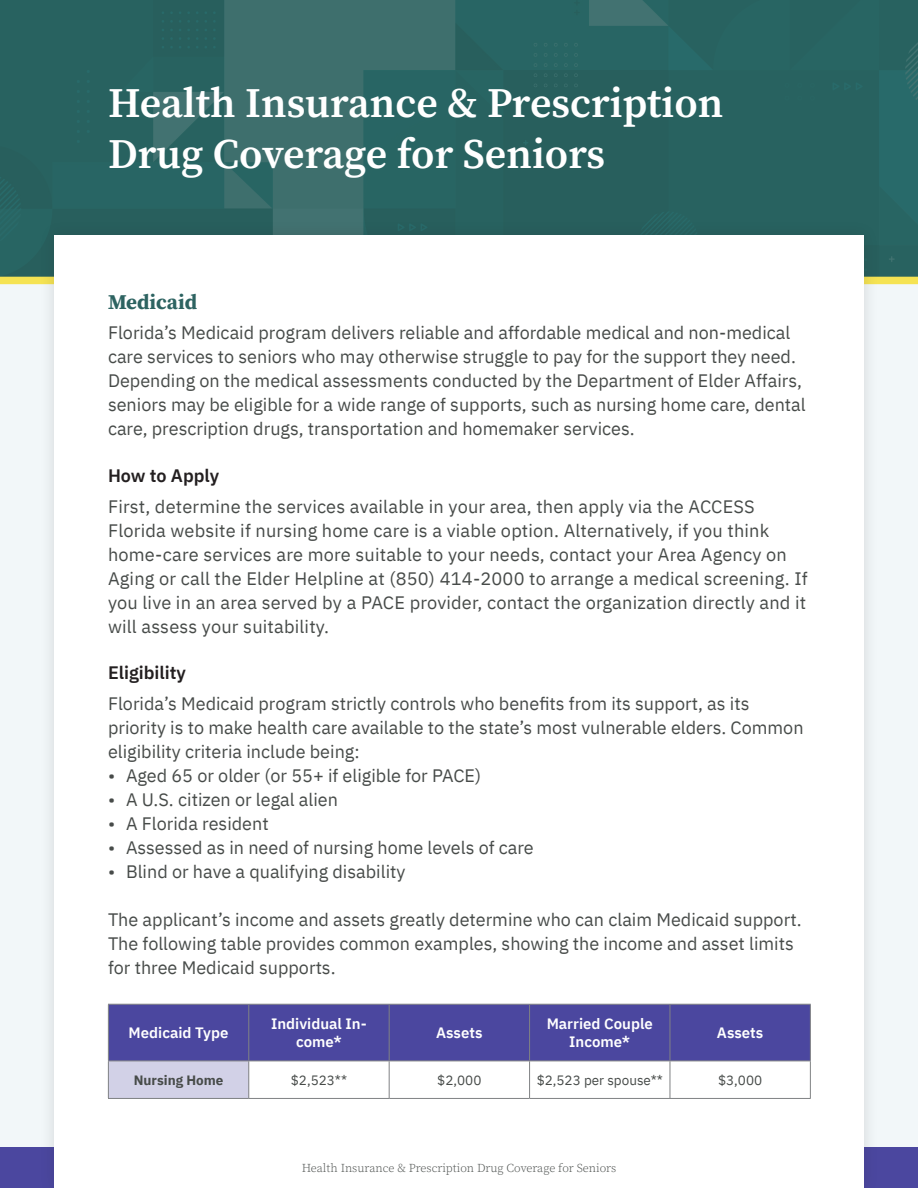
<style>
.page{position:relative;width:918px;height:1188px;background:#f2f7f9}
.page>*{position:absolute;margin:0;border:0;box-sizing:border-box;transform-origin:0 0}
.t1{font:600 42px/50.4px "Source Serif Pro";color:#fff}
.t2{font:700 21px "Source Serif Pro";color:#2d6361}
.t3{font:18px/24px "IBM Plex Sans";color:#474b49}
.t4{font:600 18px "IBM Plex Sans";color:#231f20}
.t5{font:600 15px/18px "IBM Plex Sans";color:#fff;text-align:center}
.t6{font:13.5px "IBM Plex Sans";color:#474b49}
.t7{font:700 13.5px "IBM Plex Sans";color:#474b49}
.t8{font:300 12px "Source Serif Pro";color:#474b49}
</style>
<div class="page">
<svg style="left:0;top:0;width:918px;height:277px;background:#2c6462"></svg>
<div style="left:0;top:277px;width:918px;height:7px;background:#f5e353"></div>
<div style="left:0;top:1148px;width:918px;height:40px;background:#4b479f"></div>
<div style="left:39px;top:220px;width:841px;height:968px;background:#231f20;opacity:.15"></div>
<div style="left:54px;top:235px;width:810px;height:953px;background:#fff"></div>
<div style="left:109px;top:1005px;width:701px;height:56px;background:#4b479f"></div>
<div style="left:108px;top:1061px;width:141px;height:37px;background:#d2d1e7"></div>
<hr style="left:248px;top:1005px;width:1px;height:56px;background:#808284">
<hr style="left:389px;top:1005px;width:1px;height:56px;background:#808284">
<hr style="left:529px;top:1005px;width:1px;height:56px;background:#808284">
<hr style="left:670px;top:1005px;width:1px;height:56px;background:#808284">
<hr style="left:389px;top:1061px;width:1px;height:37px;background:#808284">
<hr style="left:529px;top:1061px;width:1px;height:37px;background:#808284">
<hr style="left:670px;top:1061px;width:1px;height:37px;background:#808284">
<hr style="left:108px;top:1098px;width:141px;height:1px;background:#808284">
<hr style="left:249px;top:1098px;width:140px;height:1px;background:#808284">
<hr style="left:389px;top:1098px;width:141px;height:1px;background:#808284">
<hr style="left:530px;top:1098px;width:140px;height:1px;background:#808284">
<hr style="left:670px;top:1098px;width:141px;height:1px;background:#808284">
<hr style="left:810px;top:1061px;width:1px;height:37px;background:#808284">
<hr style="left:108px;top:1004px;width:141px;height:1px;background:#808284">
<hr style="left:108px;top:1005px;width:1px;height:56px;background:#808284">
<hr style="left:249px;top:1004px;width:140px;height:1px;background:#808284">
<hr style="left:389px;top:1004px;width:141px;height:1px;background:#808284">
<hr style="left:530px;top:1004px;width:140px;height:1px;background:#808284">
<hr style="left:670px;top:1004px;width:141px;height:1px;background:#808284">
<hr style="left:810px;top:1005px;width:1px;height:56px;background:#808284">
<hr style="left:249px;top:1061px;width:140px;height:1px;background:#808284">
<hr style="left:389px;top:1061px;width:141px;height:1px;background:#808284">
<hr style="left:530px;top:1061px;width:140px;height:1px;background:#808284">
<hr style="left:670px;top:1061px;width:141px;height:1px;background:#808284">
<hr style="left:108px;top:1061px;width:141px;height:1px;background:#808284">
<hr style="left:108px;top:1061px;width:1px;height:37px;background:#808284">
<hr style="left:248px;top:1061px;width:1px;height:37px;background:#808284">
<h1 class="t1" style="left:108px;top:78px;width:617px">Health Insurance &amp; Prescription<br>Drug Coverage for Seniors</h1>
<p class="t2" style="left:108px;top:287px;width:91px">Medicaid</p>
<p class="t3" style="left:108px;top:320px;width:699px">Florida’s Medicaid program delivers reliable and affordable medical and non-medical care services to seniors who may otherwise struggle to pay for the support they need.<br>Depending on the medical assessments conducted by the Department of Elder Affairs, seniors may be eligible for a wide range of supports, such as nursing home care, dental care, prescription drugs, transportation and homemaker services.</p>
<p class="t4" style="left:108px;top:461px;width:113px">How to Apply</p>
<p class="t3" style="left:108px;top:493px;width:701px">First, determine the services available in your area, then apply via the ACCESS Florida website if nursing home care is a viable option. Alternatively, if you think home-care services are more suitable to your needs, contact your Area Agency on Aging or call the Elder Helpline at (850) 414-2000 to arrange a medical screening. If you live in an area served by a PACE provider, contact the organization directly and it will assess your suitability.</p>
<p class="t4" style="left:108px;top:659px;width:80px">Eligibility</p>
<p class="t3" style="left:108px;top:690px;width:697px">Florida’s Medicaid program strictly controls who benefits from its support, as its priority is to make health care available to the state’s most vulnerable elders. Common eligibility criteria include being:</p>
<p class="t3" style="left:108px;top:762px;width:375px">• Aged 65 or older (or 55+ if eligible for PACE)</p>
<p class="t3" style="left:108px;top:786px;width:232px">• A U.S. citizen or legal alien</p>
<p class="t3" style="left:108px;top:810px;width:162px">• A Florida resident</p>
<p class="t3" style="left:108px;top:834px;width:427px">• Assessed as in need of nursing home levels of care</p>
<p class="t3" style="left:108px;top:858px;width:299px">• Blind or have a qualifying disability</p>
<p class="t3" style="left:108px;top:906px;width:695px">The applicant’s income and assets greatly determine who can claim Medicaid support.<br>The following table provides common examples, showing the income and asset limits for three Medicaid supports.</p>
<p class="t5" style="left:129px;top:1023px;width:101px">Medicaid Type</p>
<p class="t5" style="left:271px;top:1014px;width:97px">Individual In&shy;come*</p>
<p class="t5" style="left:436px;top:1023px;width:48px">Assets</p>
<p class="t5" style="left:547px;top:1014px;width:108px">Married Couple<br>Income*</p>
<p class="t5" style="left:717px;top:1023px;width:48px">Assets</p>
<p class="t7" style="left:134px;top:1069px;width:91px">Nursing Home</p>
<p class="t6" style="left:291px;top:1070px;width:58px">$2,523**</p>
<p class="t6" style="left:437px;top:1070px;width:46px">$2,000</p>
<p class="t6" style="left:537px;top:1070px;width:128px">$2,523 per spouse**</p>
<p class="t6" style="left:718px;top:1070px;width:46px">$3,000</p>
<p class="t8" style="left:302px;top:1160px;width:316px">Health Insurance &amp; Prescription Drug Coverage for Seniors</p>
</div>
